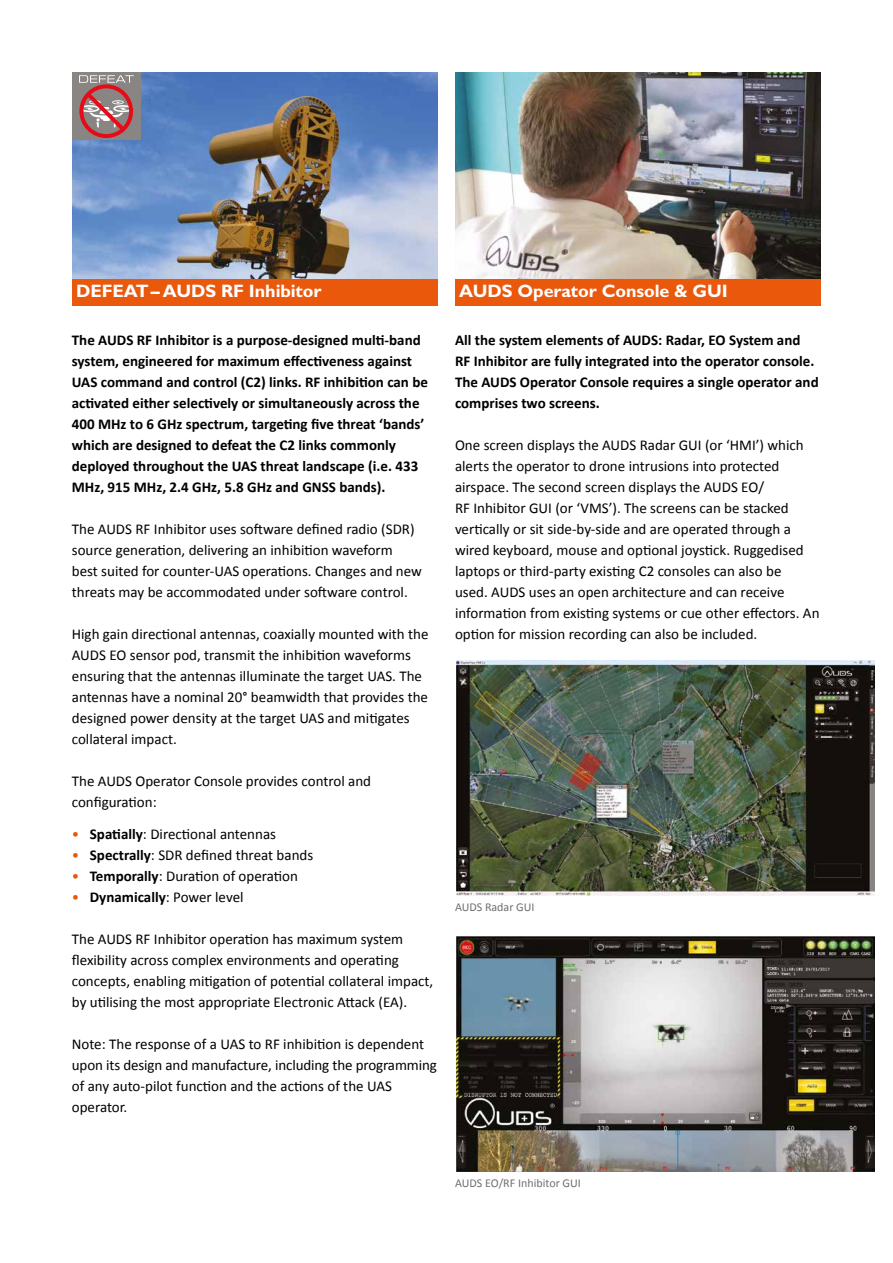
<style>
.page{position:relative;width:893px;height:1263px;background:#fff}
.page>*{position:absolute;margin:0;border:0;box-sizing:border-box;transform-origin:0 0}
.t1{font:700 18px "Gill Sans";letter-spacing:-.005em;color:#fff}
.t2{font:15px/21px "Calibri";color:#000}
.t3{font:700 15px/21px "Calibri";color:#000}
.t4{font:12px "Calibri";color:#706f6f}
.s1{color:#ea580c}
.s2{font-weight:700}
.s3{font-weight:400;color:#ea580c}
.s4{font-weight:400}
</style>
<div class="page">
<div style="left:72px;top:279px;width:366px;height:26px;background:#ea580c"></div>
<div style="left:455px;top:279px;width:366px;height:26px;background:#ea580c"></div>
<img style="left:455px;top:72px;width:365px;height:207px">
<img style="left:456px;top:660px;width:418px;height:236px">
<img style="left:456px;top:936px;width:418px;height:236px">
<img style="left:72px;top:72px;width:366px;height:207px">
<div style="left:72px;top:72px;width:69px;height:68px;background:#898583"></div>
<svg style="left:79px;top:75px;width:55px;height:63px"></svg>
<p class="t1" style="left:76px;top:280px;width:247px">DEFEAT– AUDS RF Inhibitor</p>
<p class="t3" style="left:72px;top:329px;width:358px">The AUDS RF Inhibitor is a purpose-designed multi-band system, engineered for maximum effectiveness against UAS command and control (C2) links. RF inhibition can be activated either selectively or simultaneously across the 400 MHz to 6 GHz spectrum, targeting five threat ‘bands’ which are designed to defeat the C2 links commonly deployed throughout the UAS threat landscape (i.e. 433<br>MHz, 915 MHz, 2.4 GHz, 5.8 GHz and GNSS bands).</p>
<p class="t2" style="left:72px;top:518px;width:352px">The AUDS RF Inhibitor uses software defined radio (SDR) source generation, delivering an inhibition waveform best suited for counter-UAS operations. Changes and new threats may be accommodated under software control.</p>
<p class="t2" style="left:72px;top:623px;width:358px">High gain directional antennas, coaxially mounted with the AUDS EO sensor pod, transmit the inhibition waveforms ensuring that the antennas illuminate the target UAS. The antennas have a nominal 20° beamwidth that provides the designed power density at the target UAS and mitigates collateral impact.</p>
<p class="t2" style="left:72px;top:770px;width:301px">The AUDS Operator Console provides control and configuration:</p>
<p class="t2" style="left:72px;top:822px;width:206px"><span class="s1">•</span> <span class="s2">Spatially</span>: Directional antennas</p>
<p class="t2" style="left:72px;top:843px;width:243px"><span class="s1">•</span> <span class="s2">Spectrally</span>: SDR defined threat bands</p>
<p class="t2" style="left:72px;top:864px;width:228px"><span class="s1">•</span> <span class="s2">Temporally</span>: Duration of operation</p>
<p class="t3" style="left:72px;top:885px;width:173px"><span class="s3">•</span> Dynamically<span class="s4">: Power level</span></p>
<p class="t2" style="left:72px;top:927px;width:363px">The AUDS RF Inhibitor operation has maximum system flexibility across complex environments and operating concepts, enabling mitigation of potential collateral impact, by utilising the most appropriate Electronic Attack (EA).</p>
<p class="t2" style="left:72px;top:1032px;width:366px">Note: The response of a UAS to RF inhibition is dependent upon its design and manufacture, including the programming of any auto-pilot function and the actions of the UAS operator.</p>
<p class="t1" style="left:459px;top:280px;width:270px">AUDS Operator Console &amp; GUI</p>
<p class="t3" style="left:455px;top:329px;width:365px">All the system elements of AUDS: Radar, EO System and RF Inhibitor are fully integrated into the operator console.<br>The AUDS Operator Console requires a single operator and comprises two screens.</p>
<p class="t2" style="left:455px;top:434px;width:366px">One screen displays the AUDS Radar GUI (or ‘HMI’) which alerts the operator to drone intrusions into protected airspace. The second screen displays the AUDS EO/<br>RF Inhibitor GUI (or ‘VMS’). The screens can be stacked vertically or sit side-by-side and are operated through a wired keyboard, mouse and optional joystick. Ruggedised laptops or third-party existing C2 consoles can also be<br>used. AUDS uses an open architecture and can receive information from existing systems or cue other effectors. An option for mission recording can also be included.</p>
<p class="t4" style="left:455px;top:900px;width:81px">AUDS Radar GUI</p>
<p class="t4" style="left:455px;top:1176px;width:127px">AUDS EO/RF Inhibitor GUI</p>
</div>
